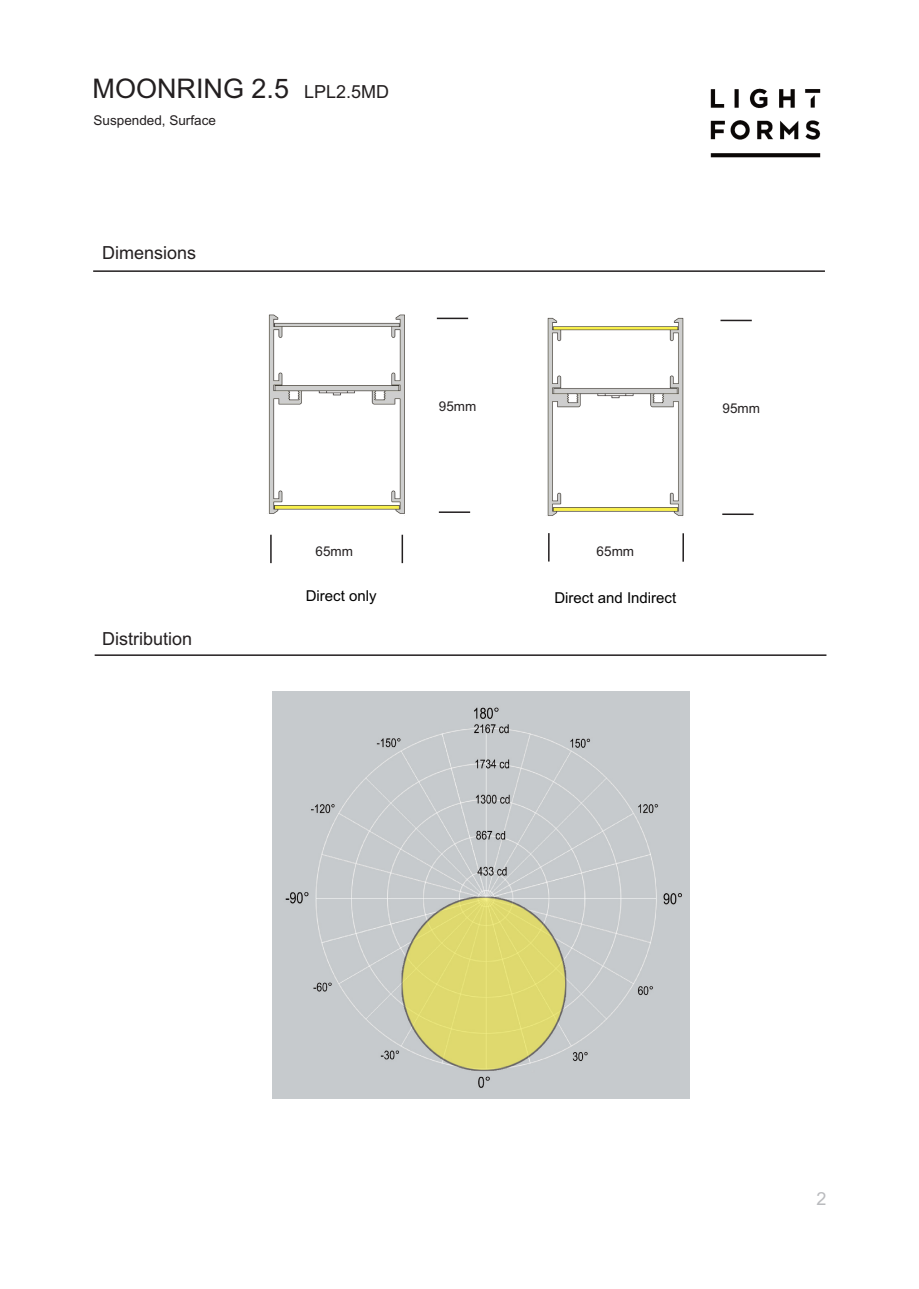
<style>
.page{position:relative;width:919px;height:1289px;background:#fff}
.page>*{position:absolute;margin:0;border:0;box-sizing:border-box;transform-origin:0 0}
.t1{font:27px "Arial";color:#231f20}
.t2{font:18px "Arial";color:#231f20}
.t3{font:18px "Arial";color:#babbbe}
.t4{font:15px "Arial";color:#000}
.t5{font:13.5px "Arial";color:#231f20}
.s1{font-size:18px}
</style>
<div class="page">
<img style="left:710px;top:88px;width:111px;height:70px">
<hr style="left:93px;top:270px;width:731px;height:2px;background:#231f20">
<hr style="left:95px;top:654px;width:731px;height:2px;background:#231f20">
<img style="left:268px;top:314px;width:137px;height:200px">
<hr style="left:439px;top:511px;width:31px;height:2px;background:#231f20">
<hr style="left:270px;top:534px;width:2px;height:29px;background:#231f20">
<hr style="left:401px;top:534px;width:2px;height:29px;background:#231f20">
<img style="left:272px;top:691px;width:418px;height:407px">
<img style="left:547px;top:317px;width:137px;height:199px">
<svg style="left:548px;top:533px;width:1px;height:28px"></svg>
<hr style="left:682px;top:533px;width:2px;height:28px;background:#231f20">
<hr style="left:437px;top:317px;width:31px;height:2px;background:#231f20">
<hr style="left:722px;top:513px;width:31px;height:2px;background:#231f20">
<hr style="left:720px;top:320px;width:31px;height:1px;background:#231f20">
<h1 class="t1" style="left:92px;top:73px;width:298px">MOONRING 2.5 <span class="s1">LPL2.5MD</span></h1>
<p class="t5" style="left:94px;top:112px;width:124px">Suspended, Surface</p>
<h2 class="t2" style="left:102px;top:242px;width:96px">Dimensions</h2>
<h2 class="t2" style="left:102px;top:628px;width:92px">Distribution</h2>
<p class="t5" style="left:315px;top:543px;width:39px">65mm</p>
<p class="t4" style="left:306px;top:587px;width:72px">Direct only</p>
<p class="t5" style="left:439px;top:399px;width:39px">95mm</p>
<p class="t5" style="left:722px;top:401px;width:39px">95mm</p>
<p class="t5" style="left:596px;top:543px;width:39px">65mm</p>
<p class="t4" style="left:554px;top:588px;width:123px">Direct and Indirect</p>
<h2 class="t3" style="left:816px;top:1188px;width:12px">2</h2>
</div>
